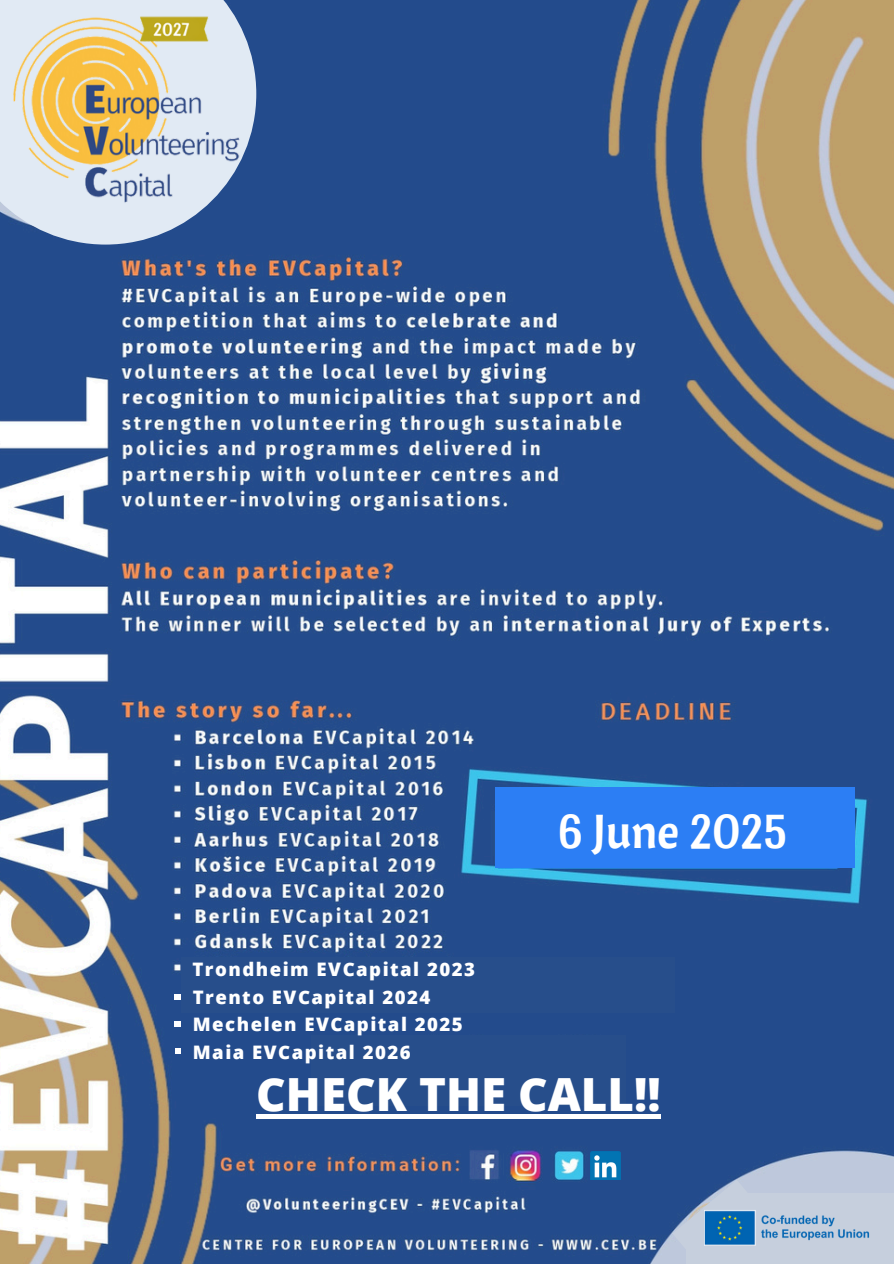
<style>
.page{position:relative;width:894px;height:1264px;background:#fff}
.page>*{position:absolute;margin:0;border:0;box-sizing:border-box;transform-origin:0 0}
.t1{font:47.25px "Cantora One";color:#fff}
.t2{font:800 45.75px "Open Sans";color:#fff}
.t3{font:800 18.6px "Open Sans";letter-spacing:.08em;color:#fff}
</style>
<div class="page">
<img style="left:0;top:0;width:893px;height:1263px">
<div style="left:181px;top:957px;width:493px;height:56px;background:#274e8b"></div>
<div style="left:725px;top:1192px;width:168px;height:71px;background:#c6cfdd"></div>
<div style="left:686px;top:1227px;width:168px;height:36px;background:#c6cfdd"></div>
<svg style="left:672px;top:1179px;width:87px;height:81px"></svg>
<img style="left:704px;top:1209px;width:166px;height:37px">
<div style="left:311px;top:1034px;width:314px;height:71px;background:#274e8b"></div>
<svg style="left:0;top:0;width:256px;height:244px;background:#738eb8"></svg>
<div style="left:495px;top:787px;width:359px;height:81px;background:#2c7ef4"></div>
<div style="left:174px;top:993px;width:7px;height:6px;background:#fff"></div>
<div style="left:174px;top:1020px;width:7px;height:6px;background:#fff"></div>
<img style="left:0;top:0;width:250px;height:219px">
<img style="left:590px;top:1151px;width:30px;height:28px">
<div style="left:256px;top:1114px;width:404px;height:5px;background:#fff"></div>
<svg style="left:175px;top:1048px;width:6px;height:5px"></svg>
<p class="t3" style="left:192px;top:955px;width:284px">Trondheim EVCapital 2023</p>
<p class="t3" style="left:193px;top:983px;width:239px">Trento EVCapital 2024</p>
<p class="t3" style="left:193px;top:1011px;width:271px">Mechelen EVCapital 2025</p>
<p class="t3" style="left:193px;top:1039px;width:219px">Maia EVCapital 2026</p>
<p class="t1" style="left:557px;top:801px;width:231px">6 June 2025</p>
<h2 class="t2" style="left:256px;top:1062px;width:406px">CHECK THE CALL!!</h2>
</div>
